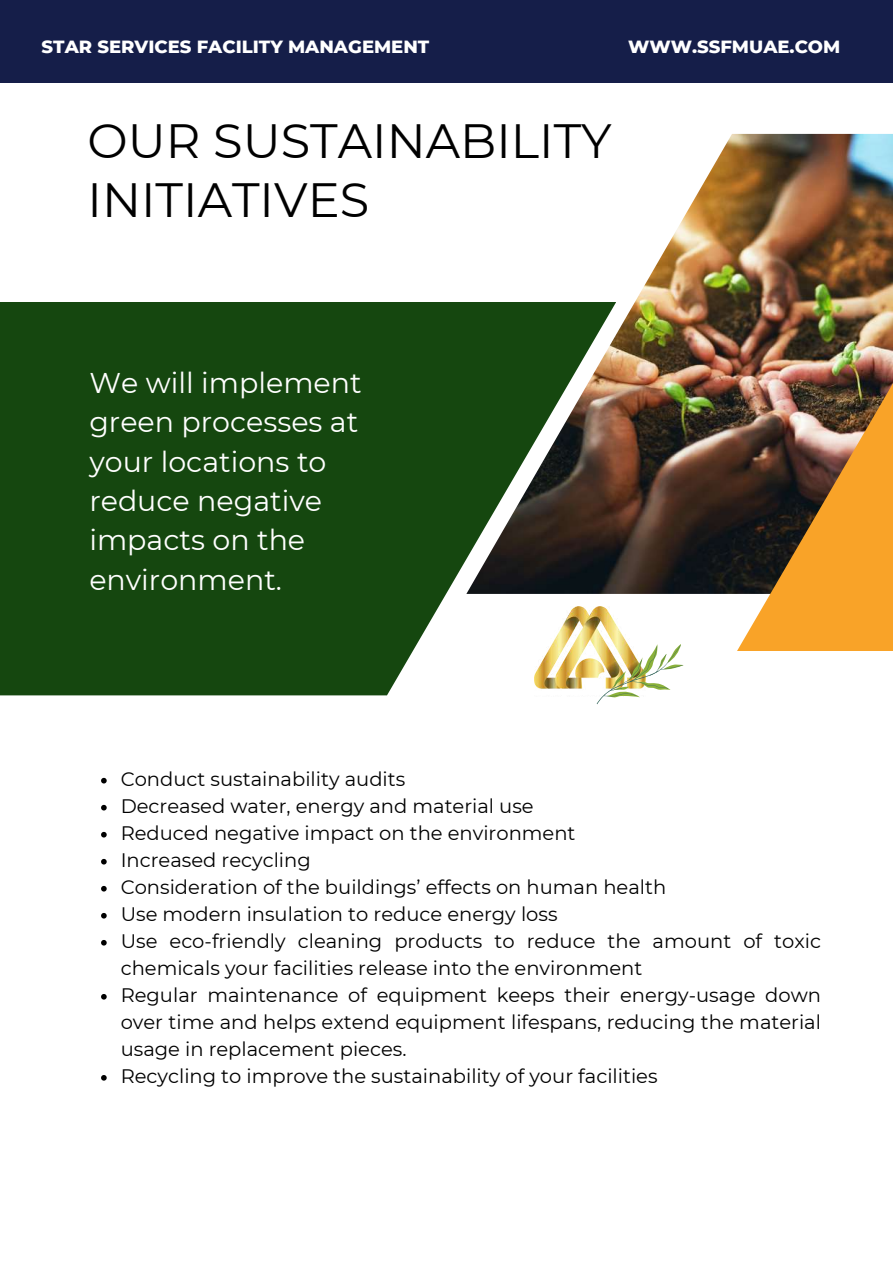
<style>
.page{position:relative;width:893px;height:1264px;background:#fff}
.page>*{position:absolute;margin:0;border:0;box-sizing:border-box;transform-origin:0 0}
.t1{font:48px/58.5px "Montserrat";color:#000}
.t2{font:28.5px/39.3px "Montserrat";color:#fff}
.t3{font:19.5px/27px "Montserrat";color:#000}
.t4{font:800 18px "Montserrat";color:#fff}
</style>
<div class="page">
<img style="left:615px;top:134px;width:277px;height:459px">
<svg style="left:0;top:302px;width:615px;height:393px;background:#2a5323"></svg>
<img style="left:736px;top:366px;width:156px;height:285px">
<div style="left:0;top:0;width:892px;height:82px;background:#151e49"></div>
<img style="left:534px;top:606px;width:93px;height:89px">
<img style="left:593px;top:643px;width:91px;height:62px">
<svg style="left:101px;top:777px;width:6px;height:6px"></svg>
<svg style="left:101px;top:804px;width:6px;height:6px"></svg>
<svg style="left:101px;top:831px;width:6px;height:6px"></svg>
<svg style="left:101px;top:858px;width:6px;height:6px"></svg>
<svg style="left:101px;top:885px;width:6px;height:6px"></svg>
<svg style="left:101px;top:913px;width:6px;height:5px"></svg>
<svg style="left:101px;top:940px;width:6px;height:5px"></svg>
<svg style="left:101px;top:994px;width:6px;height:5px"></svg>
<svg style="left:101px;top:1075px;width:6px;height:5px"></svg>
<p class="t4" style="left:42px;top:35px;width:389px">STAR SERVICES FACILITY MANAGEMENT</p>
<p class="t4" style="left:628px;top:35px;width:214px">WWW.SSFMUAE.COM</p>
<h1 class="t1" style="left:88px;top:112px;width:525px">OUR SUSTAINABILITY<br>INITIATIVES</h1>
<h2 class="t2" style="left:89px;top:363px;width:274px">We will implement green processes at your locations to reduce negative impacts on the environment.</h2>
<p class="t3" style="left:121px;top:765px;width:701px">Conduct sustainability audits<br>Decreased water, energy and material use<br>Reduced negative impact on the environment<br>Increased recycling<br>Consideration of the buildings’ effects on human health<br>Use modern insulation to reduce energy loss<br>Use eco-friendly cleaning products to reduce the amount of toxic chemicals your facilities release into the environment<br>Regular maintenance of equipment keeps their energy-usage down over time and helps extend equipment lifespans, reducing the material usage in replacement pieces.<br>Recycling to improve the sustainability of your facilities</p>
</div>
